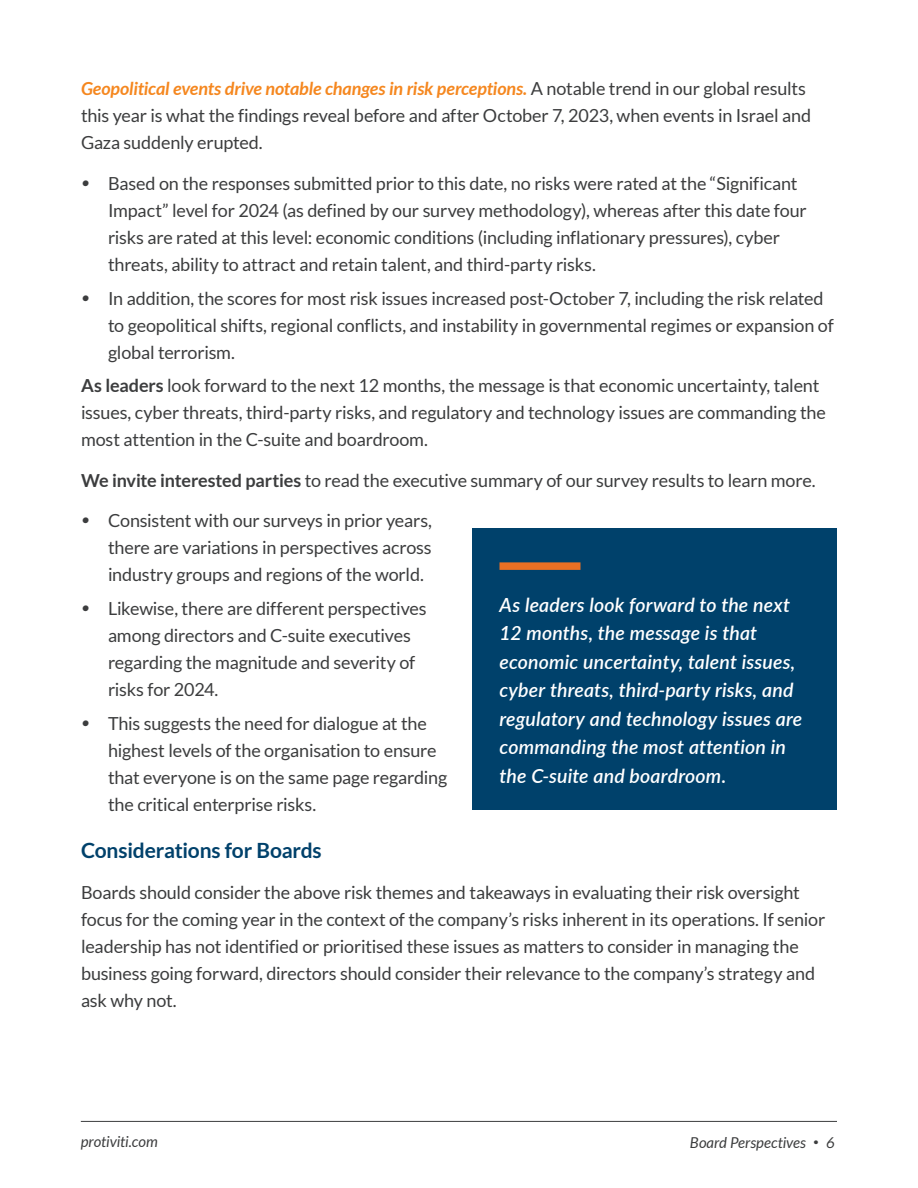
<style>
.page{position:relative;width:918px;height:1188px;background:#fff}
.page>*{position:absolute;margin:0;border:0;box-sizing:border-box;transform-origin:0 0}
.Subhead_1_-_DarkBlue_-_14_18_Lato{font:700 21px "Lato";letter-spacing:-.01em;color:#00416b}
.Quote_-_13_19_-_White{font:italic 600 19.5px/28.5px "Lato";letter-spacing:.01em;color:#fff}
.Body_Text_-_12_18_-_ProGray_Regular{font:18px/27px "Lato";letter-spacing:-.01em;color:#3c3d3e}
.t1{font:italic 15px "Lato";letter-spacing:-.005em;color:#3c3d3e}
.s1{font-weight:700;font-style:italic;color:#f5871f}
.s2{font-family:"Merriweather";font-weight:700;font-size:21px}
.s3{font-weight:700}
</style>
<div class="page">
<hr style="left:81px;top:1121px;width:756px;height:1px;background:#3c3d3e">
<div style="left:472px;top:528px;width:365px;height:282px;background:#00416b"></div>
<div style="left:500px;top:562px;width:80px;height:8px;background:#ea7024"></div>
<p class="Body_Text_-_12_18_-_ProGray_Regular" style="left:81px;top:75px;width:732px"><span class="s1">Geopolitical events drive notable changes in risk perceptions.</span> A notable trend in our global results this year is what the findings reveal before and after October 7, 2023, when events in Israel and<br>Gaza suddenly erupted.</p>
<p class="Body_Text_-_12_18_-_ProGray_Regular" style="left:108px;top:170px;width:700px;text-indent:-27px"><span class="s2">•</span> Based on the responses submitted prior to this date, no risks were rated at the “Significant Impact” level for 2024 (as defined by our survey methodology), whereas after this date four risks are rated at this level: economic conditions (including inflationary pressures), cyber threats, ability to attract and retain talent, and third-party risks.</p>
<p class="Body_Text_-_12_18_-_ProGray_Regular" style="left:108px;top:285px;width:727px;text-indent:-27px"><span class="s2">•</span> In addition, the scores for most risk issues increased post-October 7, including the risk related to geopolitical shifts, regional conflicts, and instability in governmental regimes or expansion of global terrorism.</p>
<p class="Body_Text_-_12_18_-_ProGray_Regular" style="left:81px;top:372px;width:747px"><span class="s3">As leaders</span> look forward to the next 12 months, the message is that economic uncertainty, talent issues, cyber threats, third-party risks, and regulatory and technology issues are commanding the most attention in the C-suite and boardroom.</p>
<p class="Body_Text_-_12_18_-_ProGray_Regular" style="left:81px;top:467px;width:736px"><span class="s3">We invite interested parties</span> to read the executive summary of our survey results to learn more.</p>
<p class="Body_Text_-_12_18_-_ProGray_Regular" style="left:108px;top:507px;width:326px;text-align:justify;text-indent:-27px"><span class="s2">•</span> Consistent with our surveys in prior years, there are variations in perspectives across industry groups and regions of the world.</p>
<p class="Body_Text_-_12_18_-_ProGray_Regular" style="left:108px;top:595px;width:320px;text-indent:-27px"><span class="s2">•</span> Likewise, there are different perspectives among directors and C-suite executives regarding the magnitude and severity of risks for 2024.</p>
<p class="Body_Text_-_12_18_-_ProGray_Regular" style="left:108px;top:710px;width:341px;text-indent:-27px"><span class="s2">•</span> This suggests the need for dialogue at the highest levels of the organisation to ensure that everyone is on the same page regarding the critical enterprise risks.</p>
<p class="Subhead_1_-_DarkBlue_-_14_18_Lato" style="left:81px;top:839px;width:242px">Considerations for Boards</p>
<p class="Body_Text_-_12_18_-_ProGray_Regular" style="left:81px;top:879px;width:746px">Boards should consider the above risk themes and takeaways in evaluating their risk oversight focus for the coming year in the context of the company’s risks inherent in its operations. If senior leadership has not identified or prioritised these issues as matters to consider in managing the business going forward, directors should consider their relevance to the company’s strategy and ask why not.</p>
<p class="Quote_-_13_19_-_White" style="left:500px;top:590px;width:304px">As leaders look forward to the next 12 months, the message is that economic uncertainty, talent issues, cyber threats, third-party risks, and regulatory and technology issues are commanding the most attention in the C-suite and boardroom.</p>
<p class="t1" style="left:81px;top:1133px;width:78px">protiviti.com</p>
<p class="t1" style="left:690px;top:1134px;width:147px">Board Perspectives <sup>•</sup> 6</p>
</div>
